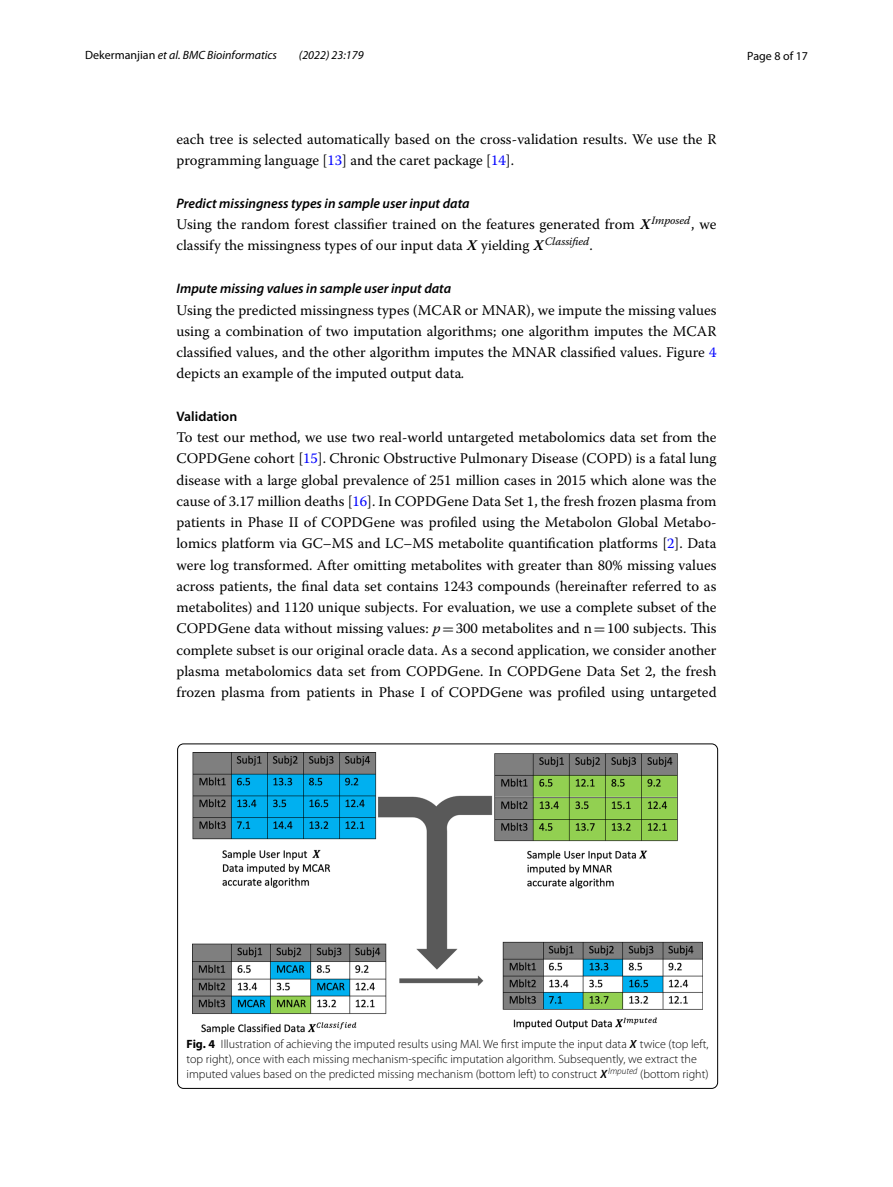
<style>
.page{position:relative;width:893px;height:1187px;background:#fff}
.page>*{position:absolute;margin:0;border:0;box-sizing:border-box;transform-origin:0 0}
.t1{font:14.7px/21.3px "Warnock Pro";color:#000}
.t2{font:italic 600 13.8px "Myriad Pro";color:#000}
.t3{font:600 13.8px "Myriad Pro";color:#000}
.t4{font:300 12px/15px "Myriad Pro";color:#000}
.t5{font:italic 12px "Myriad Pro";color:#000}
.t6{font:12px "Myriad Pro";color:#000}
.s1{font-style:normal}
.s2{color:#00f}
.s3{font-family:"Warnock Pro Bold It 31"}
.s4{font-family:"Warnock Pro Bold It 32"}
.s5{font-family:"Warnock Pro Bold It 33"}
.s6{font-family:"Warnock Pro It 12"}
.s7{font-family:"MTSY"}
.s8{font-weight:700}
.s9{font-family:"Myriad Pro Semibold It 4";font-weight:400}
.s10{font-family:"Myriad Pro Semibold It 5";font-weight:400}
</style>
<div class="page">
<img style="left:192px;top:752px;width:511px;height:281px">
<p class="t5" style="left:85px;top:48px;width:194px"><span class="s1">Dekermanjian</span> et al. BMC Bioinformatics</p>
<p class="t5" style="left:299px;top:48px;width:66px">(2022) 23:179</p>
<p class="t6" style="left:747px;top:48px;width:62px">Page 8 of 17</p>
<p class="t1" style="left:176px;top:128px;width:541px">each tree is selected automatically based on the cross-validation results. We use the R programming language [<span class="s2">13</span>] and the caret package [<span class="s2">14</span>].</p>
<p class="t2" style="left:176px;top:194px;width:295px">Predict missingness types in sample user input data</p>
<p class="t1" style="left:176px;top:213px;width:542px">Using the random forest classifier trained on the features generated from <span class="s3">X</span><sup>Imposed</sup>, we classify the missingness types of our input data <span class="s4">X</span> yielding <span class="s5">X</span><sup>Classified</sup>.</p>
<p class="t2" style="left:176px;top:280px;width:276px">Impute missing values in sample user input data</p>
<p class="t1" style="left:176px;top:299px;width:542px;text-align:justify">Using the predicted missingness types (MCAR or MNAR), we impute the missing values using a combination of two imputation algorithms; one algorithm imputes the MCAR classified values, and the other algorithm imputes the MNAR classified values. Figure <span class="s2">4 </span>depicts an example of the imputed output data<span class="s6">.</span></p>
<p class="t3" style="left:176px;top:407px;width:62px">Validation</p>
<p class="t1" style="left:176px;top:426px;width:542px;text-align:justify">To test our method, we use two real-world untargeted metabolomics data set from the COPDGene cohort [<span class="s2">15</span>]. Chronic Obstructive Pulmonary Disease (COPD) is a fatal lung disease with a large global prevalence of 251 million cases in 2015 which alone was the cause of 3.17 million deaths [<span class="s2">16</span>]. In COPDGene Data Set 1, the fresh frozen plasma from patients in Phase II of COPDGene was profiled using the Metabolon Global Metabo&shy;lomics platform via GC–MS and LC–MS metabolite quantification platforms [<span class="s2">2</span>]. Data were log transformed. After omitting metabolites with greater than 80% missing values across patients, the final data set contains 1243 compounds (hereinafter referred to as metabolites) and 1120 unique subjects. For evaluation, we use a complete subset of the COPDGene data without missing values: <span class="s6">p</span><span class="s7">=</span>300 metabolites and n<span class="s7">=</span>100 subjects. This complete subset is our original oracle data. As a second application, we consider another plasma metabolomics data set from COPDGene. In COPDGene Data Set 2, the fresh frozen plasma from patients in Phase I of COPDGene was profiled using untargeted</p>
<p class="t4" style="left:187px;top:1036px;width:523px"><span class="s8">Fig. 4</span> Illustration of achieving the imputed results using MAI. We first impute the input data <span class="s9">X</span> twice (top left, top right), once with each missing mechanism-specific imputation algorithm. Subsequently, we extract the imputed values based on the predicted missing mechanism (bottom left) to construct <span class="s10">X</span><sup>Imputed</sup> (bottom right)</p>
</div>
